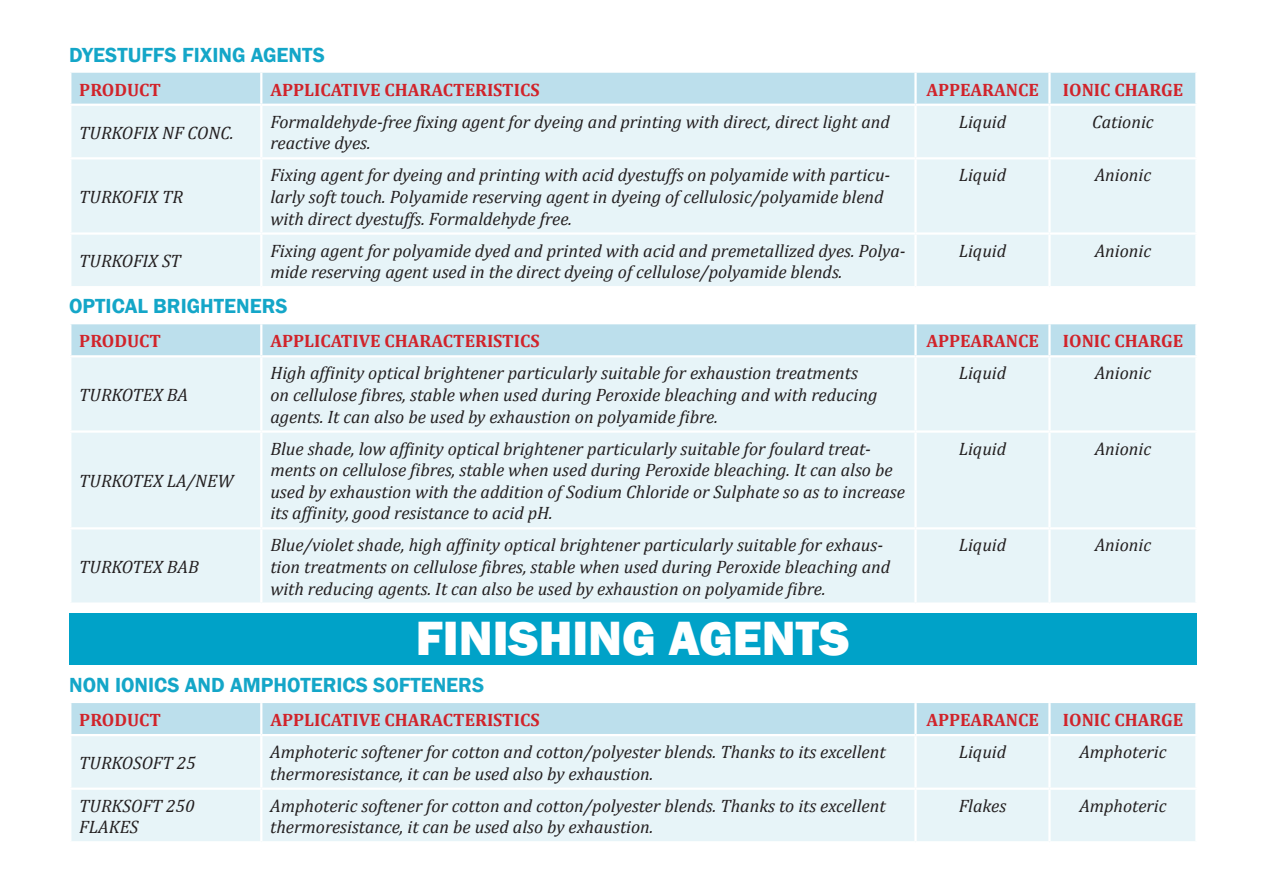
<style>
.page{position:relative;width:1263px;height:893px;background:#fff}
.page>*{position:absolute;margin:0;border:0;box-sizing:border-box;transform-origin:0 0}
.t1{font:800 49.5px "Franklin Gothic";color:#fff}
.t2{font:600 21px "Franklin Gothic";color:#14a6c8}
.t3{font:italic 18px/21.6px "Cambria";color:#231f20}
.t4{font:700 18px "Cambria";color:#d1232a}
</style>
<div class="page">
<div style="left:71px;top:324px;width:1124px;height:31px;background:#bcdfec"></div>
<div style="left:71px;top:357px;width:1124px;height:245px;background:#e7f4f8"></div>
<hr style="left:69px;top:430px;width:192px;height:3px;background:#fff">
<hr style="left:261px;top:430px;width:654px;height:3px;background:#fff">
<hr style="left:915px;top:430px;width:134px;height:3px;background:#fff">
<hr style="left:1049px;top:430px;width:148px;height:3px;background:#fff">
<hr style="left:69px;top:527px;width:192px;height:2px;background:#fff">
<hr style="left:261px;top:527px;width:654px;height:2px;background:#fff">
<hr style="left:915px;top:527px;width:134px;height:2px;background:#fff">
<hr style="left:1049px;top:527px;width:148px;height:2px;background:#fff">
<hr style="left:260px;top:324px;width:2px;height:31px;background:#fff">
<hr style="left:914px;top:324px;width:3px;height:31px;background:#fff">
<hr style="left:1048px;top:324px;width:3px;height:31px;background:#fff">
<hr style="left:260px;top:357px;width:2px;height:73px;background:#fff">
<hr style="left:914px;top:357px;width:3px;height:73px;background:#fff">
<hr style="left:1048px;top:357px;width:3px;height:73px;background:#fff">
<hr style="left:260px;top:433px;width:2px;height:94px;background:#fff">
<hr style="left:914px;top:433px;width:3px;height:94px;background:#fff">
<hr style="left:1048px;top:433px;width:3px;height:94px;background:#fff">
<hr style="left:260px;top:529px;width:2px;height:73px;background:#fff">
<hr style="left:914px;top:529px;width:3px;height:73px;background:#fff">
<hr style="left:1048px;top:529px;width:3px;height:73px;background:#fff">
<div style="left:71px;top:703px;width:1124px;height:31px;background:#bcdfec"></div>
<div style="left:71px;top:736px;width:1124px;height:105px;background:#e7f4f8"></div>
<hr style="left:69px;top:788px;width:192px;height:2px;background:#fff">
<hr style="left:261px;top:788px;width:654px;height:2px;background:#fff">
<hr style="left:915px;top:788px;width:134px;height:2px;background:#fff">
<hr style="left:1049px;top:788px;width:148px;height:2px;background:#fff">
<hr style="left:260px;top:703px;width:2px;height:31px;background:#fff">
<hr style="left:914px;top:703px;width:3px;height:31px;background:#fff">
<hr style="left:1048px;top:703px;width:3px;height:31px;background:#fff">
<hr style="left:260px;top:736px;width:2px;height:52px;background:#fff">
<hr style="left:914px;top:736px;width:3px;height:52px;background:#fff">
<hr style="left:1048px;top:736px;width:3px;height:52px;background:#fff">
<hr style="left:260px;top:790px;width:2px;height:51px;background:#fff">
<hr style="left:914px;top:790px;width:3px;height:51px;background:#fff">
<hr style="left:1048px;top:790px;width:3px;height:51px;background:#fff">
<div style="left:69px;top:614px;width:1127px;height:51px;background:#00a2c8"></div>
<div style="left:71px;top:73px;width:1124px;height:31px;background:#bcdfec"></div>
<div style="left:71px;top:106px;width:1124px;height:180px;background:#e7f4f8"></div>
<hr style="left:69px;top:157px;width:192px;height:2px;background:#fff">
<hr style="left:261px;top:157px;width:654px;height:2px;background:#fff">
<hr style="left:915px;top:157px;width:134px;height:2px;background:#fff">
<hr style="left:1049px;top:157px;width:148px;height:2px;background:#fff">
<hr style="left:69px;top:232px;width:192px;height:3px;background:#fff">
<hr style="left:261px;top:232px;width:654px;height:3px;background:#fff">
<hr style="left:915px;top:232px;width:134px;height:3px;background:#fff">
<hr style="left:1049px;top:232px;width:148px;height:3px;background:#fff">
<hr style="left:260px;top:73px;width:2px;height:31px;background:#fff">
<hr style="left:914px;top:73px;width:3px;height:31px;background:#fff">
<hr style="left:1048px;top:73px;width:3px;height:31px;background:#fff">
<hr style="left:260px;top:106px;width:2px;height:51px;background:#fff">
<hr style="left:914px;top:106px;width:3px;height:51px;background:#fff">
<hr style="left:1048px;top:106px;width:3px;height:51px;background:#fff">
<hr style="left:260px;top:159px;width:2px;height:73px;background:#fff">
<hr style="left:914px;top:159px;width:3px;height:73px;background:#fff">
<hr style="left:1048px;top:159px;width:3px;height:73px;background:#fff">
<hr style="left:260px;top:235px;width:2px;height:51px;background:#fff">
<hr style="left:914px;top:235px;width:3px;height:51px;background:#fff">
<hr style="left:1048px;top:235px;width:3px;height:51px;background:#fff">
<p class="t2" style="left:69px;top:42px;width:257px">DYESTUFFS FIXING AGENTS</p>
<p class="t4" style="left:79px;top:77px;width:83px">PRODUCT</p>
<p class="t4" style="left:270px;top:77px;width:271px">APPLICATIVE CHARACTERISTICS</p>
<p class="t4" style="left:926px;top:77px;width:114px">APPEARANCE</p>
<p class="t4" style="left:1063px;top:77px;width:122px">IONIC CHARGE</p>
<p class="t3" style="left:79px;top:121px;width:156px">TURKOFIX NF CONC.</p>
<p class="t3" style="left:270px;top:110px;width:621px">Formaldehyde-free fixing agent for dyeing and printing with direct, direct light and reactive dyes.</p>
<p class="t3" style="left:959px;top:110px;width:49px">Liquid</p>
<p class="t3" style="left:1092px;top:110px;width:63px">Cationic</p>
<p class="t3" style="left:79px;top:185px;width:105px">TURKOFIX TR</p>
<p class="t3" style="left:270px;top:164px;width:621px">Fixing agent for dyeing and printing with acid dyestuffs on polyamide with particu&shy;larly soft touch. Polyamide reserving agent in dyeing of cellulosic/polyamide blend with direct dyestuffs. Formaldehyde free.</p>
<p class="t3" style="left:959px;top:164px;width:49px">Liquid</p>
<p class="t3" style="left:1095px;top:164px;width:58px">Anionic</p>
<p class="t3" style="left:79px;top:250px;width:103px">TURKOFIX ST</p>
<p class="t3" style="left:270px;top:239px;width:637px">Fixing agent for polyamide dyed and printed with acid and premetallized dyes. Polya&shy;mide reserving agent used in the direct dyeing of cellulose/polyamide blends.</p>
<p class="t3" style="left:959px;top:239px;width:49px">Liquid</p>
<p class="t3" style="left:1095px;top:239px;width:58px">Anionic</p>
<p class="t2" style="left:69px;top:293px;width:220px">OPTICAL BRIGHTENERS</p>
<p class="t4" style="left:79px;top:328px;width:83px">PRODUCT</p>
<p class="t4" style="left:270px;top:328px;width:271px">APPLICATIVE CHARACTERISTICS</p>
<p class="t4" style="left:926px;top:328px;width:114px">APPEARANCE</p>
<p class="t4" style="left:1063px;top:328px;width:122px">IONIC CHARGE</p>
<p class="t3" style="left:79px;top:383px;width:110px">TURKOTEX BA</p>
<p class="t3" style="left:79px;top:469px;width:156px">TURKOTEX LA/NEW</p>
<p class="t3" style="left:79px;top:555px;width:121px">TURKOTEX BAB</p>
<p class="t3" style="left:270px;top:362px;width:609px">High affinity optical brightener particularly suitable for exhaustion treatments on cellulose fibres, stable when used during Peroxide bleaching and with reducing agents. It can also be used by exhaustion on polyamide fibre.</p>
<p class="t3" style="left:959px;top:362px;width:49px">Liquid</p>
<p class="t3" style="left:1095px;top:362px;width:58px">Anionic</p>
<p class="t3" style="left:270px;top:437px;width:636px">Blue shade, low affinity optical brightener particularly suitable for foulard treat&shy;ments on cellulose fibres, stable when used during Peroxide bleaching. It can also be used by exhaustion with the addition of Sodium Chloride or Sulphate so as to increase its affinity, good resistance to acid pH.</p>
<p class="t3" style="left:959px;top:437px;width:49px">Liquid</p>
<p class="t3" style="left:1095px;top:437px;width:58px">Anionic</p>
<p class="t3" style="left:270px;top:534px;width:621px">Blue/violet shade, high affinity optical brightener particularly suitable for exhaus&shy;tion treatments on cellulose fibres, stable when used during Peroxide bleaching and with reducing agents. It can also be used by exhaustion on polyamide fibre.</p>
<p class="t3" style="left:959px;top:534px;width:49px">Liquid</p>
<p class="t3" style="left:1095px;top:534px;width:58px">Anionic</p>
<h1 class="t1" style="left:416px;top:607px;width:435px">FINISHING AGENTS</h1>
<p class="t2" style="left:69px;top:672px;width:417px">NON IONICS AND AMPHOTERICS SOFTENERS</p>
<p class="t4" style="left:79px;top:707px;width:83px">PRODUCT</p>
<p class="t4" style="left:270px;top:707px;width:271px">APPLICATIVE CHARACTERISTICS</p>
<p class="t4" style="left:926px;top:707px;width:114px">APPEARANCE</p>
<p class="t4" style="left:1063px;top:707px;width:122px">IONIC CHARGE</p>
<p class="t3" style="left:79px;top:751px;width:118px">TURKOSOFT 25</p>
<p class="t3" style="left:270px;top:740px;width:617px">Amphoteric softener for cotton and cotton/polyester blends. Thanks to its excellent thermoresistance, it can be used also by exhaustion.</p>
<p class="t3" style="left:959px;top:740px;width:49px">Liquid</p>
<p class="t3" style="left:1079px;top:740px;width:89px">Amphoteric</p>
<p class="t3" style="left:79px;top:794px;width:117px">TURKSOFT 250<br>FLAKES</p>
<p class="t3" style="left:270px;top:794px;width:617px">Amphoteric softener for cotton and cotton/polyester blends. Thanks to its excellent thermoresistance, it can be used also by exhaustion.</p>
<p class="t3" style="left:959px;top:794px;width:49px">Flakes</p>
<p class="t3" style="left:1079px;top:794px;width:89px">Amphoteric</p>
</div>
